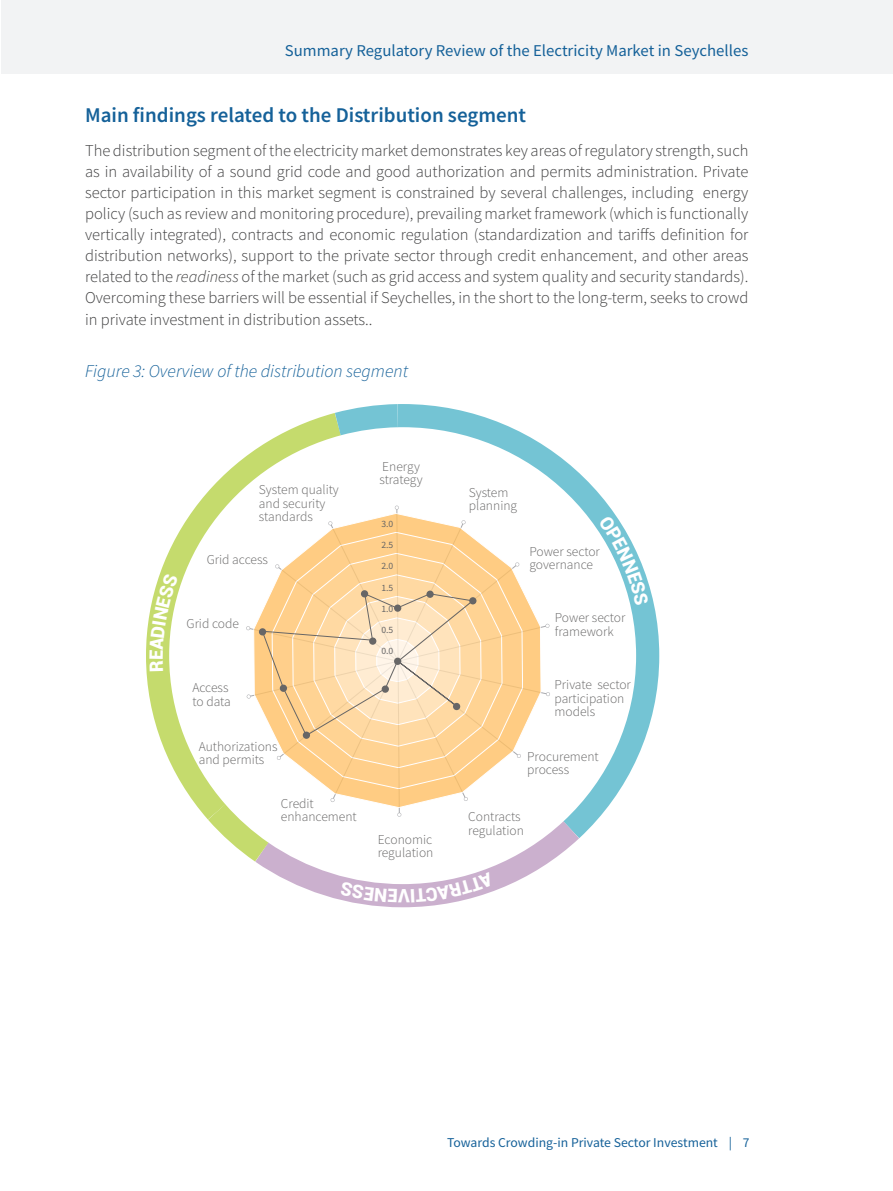
<style>
.page{position:relative;width:893px;height:1191px;background:#fff}
.page>*{position:absolute;margin:0;border:0;box-sizing:border-box;transform-origin:0 0}
.Heading_4{font:600 21px "Source Sans Pro";color:#156199}
.t1{font:900 18.45px "Roboto";color:#fff}
.t2{font:italic 300 18px "Source Sans Pro";color:#156199}
.t3{font:300 16.5px/21px "Source Sans Pro";color:#3e3e3f;text-align:justify}
.t4{font:16.5px "Source Sans Pro";color:#156199}
.t5{font:300 13.5px/13.5px "Source Sans Pro";color:#676666}
.t6{font:13.5px "Source Sans Pro";color:#156199}
.t7{font:9.6px "Source Sans Pro";color:#676666}
.s1{font-style:italic}
</style>
<div class="page">
<hr style="left:0;top:0;width:1px;height:74px;background:#f2f3f4">
<div style="left:2px;top:0;width:891px;height:74px;background:#f2f3f4"></div>
<svg style="left:421px;top:404px;width:239px;height:408px"></svg>
<svg style="left:351px;top:797px;width:253px;height:111px"></svg>
<svg style="left:146px;top:421px;width:163px;height:366px"></svg>
<svg style="left:309px;top:404px;width:112px;height:43px"></svg>
<svg style="left:599px;top:515px;width:50px;height:91px"></svg>
<svg style="left:184px;top:505px;width:366px;height:397px"></svg>
<svg style="left:150px;top:573px;width:28px;height:98px"></svg>
<p class="t4" style="left:285px;top:40px;width:465px">Summary Regulatory Review of the Electricity Market in Seychelles</p>
<p class="Heading_4" style="left:85px;top:101px;width:442px">Main findings related to the Distribution segment</p>
<p class="t3" style="left:85px;top:140px;width:665px">The distribution segment of the electricity market demonstrates key areas of regulatory strength, such as in availability of a sound grid code and good authorization and permits administration. Private sector participation in this market segment is constrained by several challenges, including energy policy (such as review and monitoring procedure), prevailing market framework (which is functionally vertically integrated), contracts and economic regulation (standardization and tariffs definition for distribution networks), support to the private sector through credit enhancement, and other areas related to the <span class="s1">readiness</span> of the market (such as grid access and system quality and security standards).<br>Overcoming these barriers will be essential if Seychelles, in the short to the long-term, seeks to crowd</p>
<p class="t3" style="left:85px;top:309px;width:289px">in private investment in distribution assets..</p>
<p class="t2" style="left:85px;top:360px;width:324px">Figure 3: Overview of the distribution segment</p>
<p class="t5" style="left:259px;top:483px;width:81px">System quality and security standards</p>
<p class="t5" style="left:207px;top:553px;width:63px">Grid access</p>
<p class="t5" style="left:187px;top:617px;width:54px">Grid code</p>
<p class="t5" style="left:192px;top:681px;width:40px">Access to data</p>
<p class="t5" style="left:199px;top:739px;width:80px">Authorizations and permits</p>
<p class="t5" style="left:281px;top:796px;width:77px">Credit enhancement</p>
<p class="t5" style="left:380px;top:459px;width:45px">Energy strategy</p>
<p class="t7" style="left:381px;top:517px;width:13px">3.0</p>
<p class="t7" style="left:381px;top:539px;width:13px">2.5</p>
<p class="t7" style="left:381px;top:560px;width:13px">2.0</p>
<p class="t7" style="left:381px;top:581px;width:13px">1.5</p>
<p class="t7" style="left:381px;top:602px;width:13px">1.0</p>
<p class="t7" style="left:381px;top:624px;width:13px">0.5</p>
<p class="t7" style="left:381px;top:645px;width:13px">0.0</p>
<p class="t5" style="left:378px;top:832px;width:57px">Economic regulation</p>
<p class="t1" style="left:410px;top:908px;width:13px;rotate:180deg">V</p>
<p class="t5" style="left:469px;top:485px;width:50px">System planning</p>
<p class="t5" style="left:529px;top:545px;width:72px">Power sector governance</p>
<p class="t5" style="left:555px;top:611px;width:72px">Power sector framework</p>
<p class="t5" style="left:554px;top:678px;width:78px">Private sector participation models</p>
<p class="t5" style="left:527px;top:749px;width:73px">Procurement process</p>
<p class="t5" style="left:468px;top:810px;width:57px">Contracts regulation</p>
<p class="t6" style="left:447px;top:1134px;width:304px">Towards Crowding-in Private Sector Investment | 7</p>
</div>
